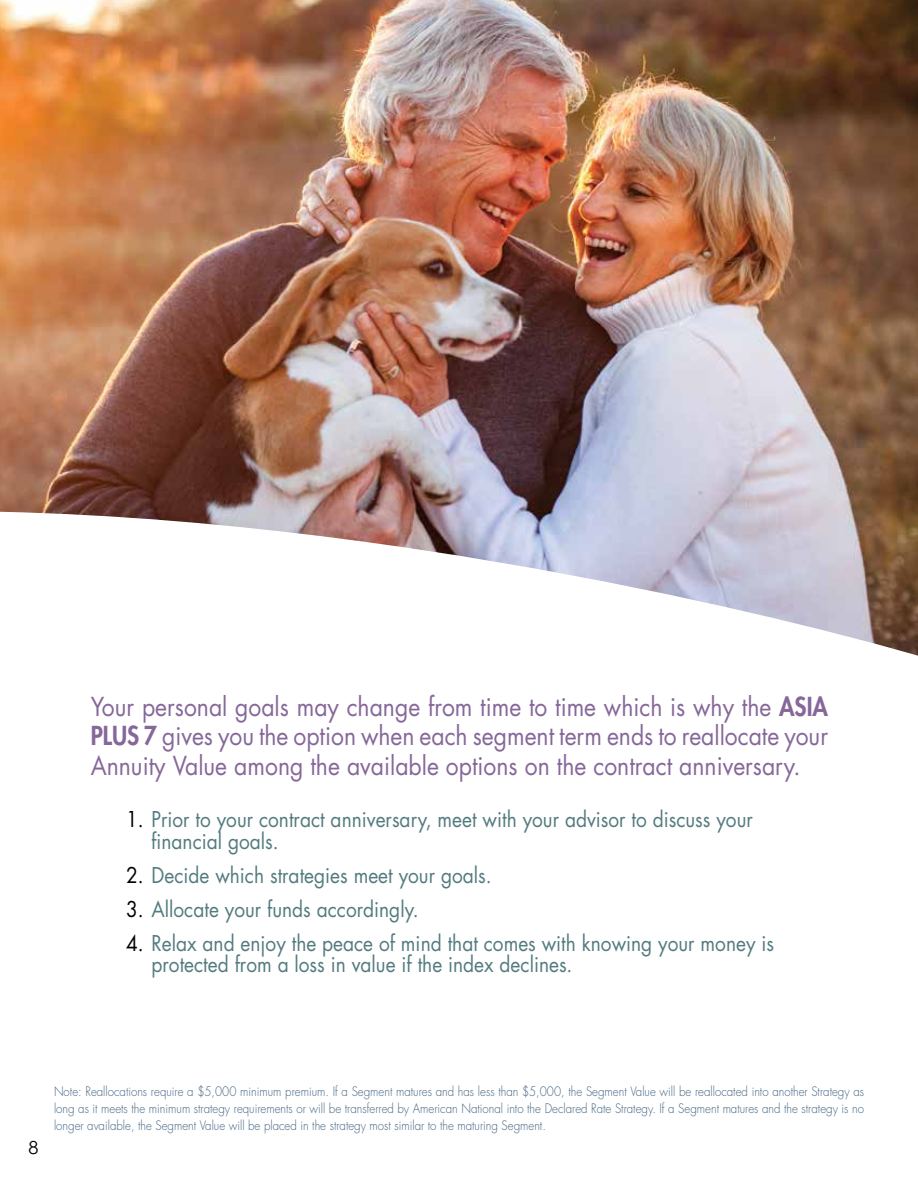
<style>
.page{position:relative;width:918px;height:1188px;background:#fff}
.page>*{position:absolute;margin:0;border:0;box-sizing:border-box;transform-origin:0 0}
.t1{font:25.5px/29.7px "Futura";color:#86679a;text-align:justify;scale:.9 1}
.t2{font:21.3px/21.3px "Futura";color:#537b7f;scale:.9 1}
.t3{font:18px "Century Gothic";color:#000}
.t4{font:300 12.75px/17px "Futura";color:#446584;text-align:justify;scale:.9 1}
.s1{font-weight:800}
.s2{color:#000}
</style>
<div class="page">
<img style="left:0;top:0;width:918px;height:656px">
<h1 class="t1" style="left:91px;top:692px;width:821px">Your personal goals may change from time to time which is why the <span class="s1">ASIA PLUS 7</span> gives you the option when each segment term ends to reallocate your Annuity Value among the available options on the contract anniversary.</h1>
<h2 class="t2" style="left:152px;top:809px;width:670px;text-indent:-25px"><span class="s2">1.</span> Prior to your contract anniversary, meet with your advisor to discuss your financial goals.</h2>
<h2 class="t2" style="left:126px;top:864px;width:408px"><span class="s2">2.</span> Decide which strategies meet your goals.</h2>
<h2 class="t2" style="left:126px;top:898px;width:327px"><span class="s2">3.</span> Allocate your funds accordingly.</h2>
<h2 class="t2" style="left:152px;top:932px;width:693px;text-indent:-25px"><span class="s2">4.</span> Relax and enjoy the peace of mind that comes with knowing your money is protected from a loss in value if the index declines.</h2>
<h3 class="t3" style="left:29px;top:1135px;width:11px">8</h3>
<p class="t4" style="left:54px;top:1083px;width:902px">Note: Reallocations require a $5,000 minimum premium. If a Segment matures and has less than $5,000, the Segment Value will be reallocated into another Strategy as long as it meets the minimum strategy requirements or will be transferred by American National into the Declared Rate Strategy. If a Segment matures and the strategy is no longer available, the Segment Value will be placed in the strategy most similar to the maturing Segment.</p>
</div>
